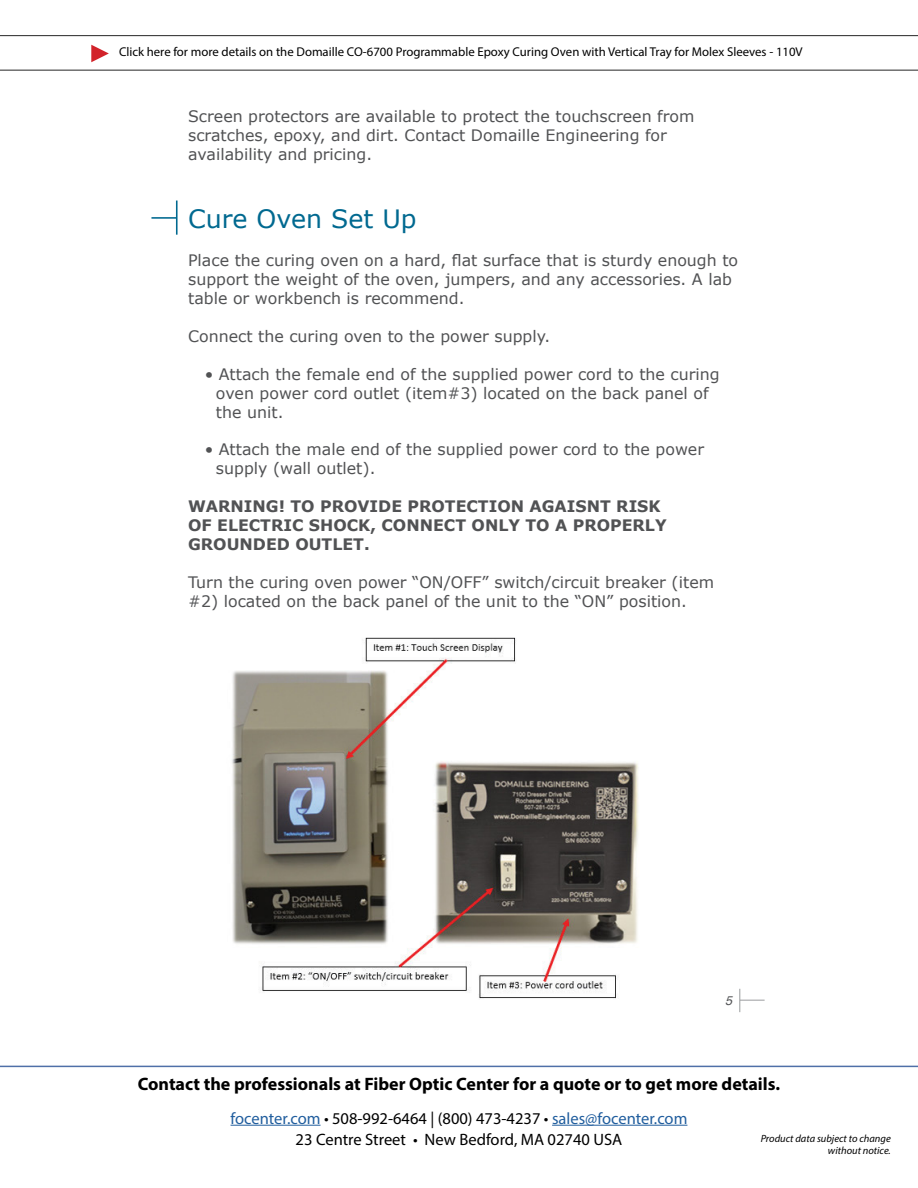
<style>
.page{position:relative;width:918px;height:1188px;background:#fff}
.page>*{position:absolute;margin:0;border:0;box-sizing:border-box;transform-origin:0 0}
.t1{font:25.35px "Verdana";color:#006990}
.t2{font:700 18px "Myriad Pro";color:#000}
.t3{font:16.5px "Myriad Pro";color:#215e9e}
.t4{font:16.5px "Myriad Pro";color:#000}
.t5{font:15.75px/18.9px "Verdana";color:#515254}
.t6{font:700 15.75px/18.9px "Verdana";color:#515254}
.t7{font:12.75px "Myriad Pro";color:#000}
.t8{font:italic 12.6px "Helvetica";color:#515254}
.t9{font:italic 10.5px/12.6px "Myriad Pro";color:#000;text-align:right}
.s1{color:#000}
</style>
<div class="page">
<hr style="left:231px;top:1125px;width:90px;height:1px;background:#215e9e">
<hr style="left:552px;top:1125px;width:135px;height:1px;background:#215e9e">
<hr style="left:0;top:1066px;width:918px;height:1px;background:#4f70a8">
<hr style="left:0;top:70px;width:918px;height:1px;background:#262626">
<svg style="left:91px;top:45px;width:18px;height:17px"></svg>
<hr style="left:0;top:35px;width:918px;height:1px;background:#262626">
<svg style="left:739px;top:989px;width:26px;height:23px"></svg>
<img style="left:232px;top:637px;width:407px;height:362px">
<hr style="left:176px;top:201px;width:2px;height:34px;background:#006990">
<hr style="left:151px;top:217px;width:25px;height:2px;background:#006990">
<p class="t7" style="left:119px;top:44px;width:685px">Click here for more details on the Domaille CO-6700 Programmable Epoxy Curing Oven with Vertical Tray for Molex Sleeves - 110V</p>
<p class="t5" style="left:188px;top:107px;width:508px">Screen protectors are available to protect the touchscreen from scratches, epoxy, and dirt. Contact Domaille Engineering for availability and pricing.</p>
<h1 class="t1" style="left:188px;top:203px;width:230px">Cure Oven Set Up</h1>
<p class="t5" style="left:188px;top:251px;width:552px">Place the curing oven on a hard, flat surface that is sturdy enough to support the weight of the oven, jumpers, and any accessories. A lab table or workbench is recommend.</p>
<p class="t5" style="left:188px;top:327px;width:364px">Connect the curing oven to the power supply.</p>
<p class="t5" style="left:216px;top:365px;width:505px;text-indent:-11px">• Attach the female end of the supplied power cord to the curing oven power cord outlet (item#3) located on the back panel of the unit.</p>
<p class="t5" style="left:216px;top:441px;width:490px;text-indent:-11px">• Attach the male end of the supplied power cord to the power supply (wall outlet).</p>
<p class="t6" style="left:188px;top:497px;width:480px">WARNING! TO PROVIDE PROTECTION AGAISNT RISK<br>OF ELECTRIC SHOCK, CONNECT ONLY TO A PROPERLY<br>GROUNDED OUTLET.</p>
<p class="t5" style="left:188px;top:573px;width:528px">Turn the curing oven power “ON/OFF” switch/circuit breaker (item #2) located on the back panel of the unit to the “ON” position.</p>
<p class="t8" style="left:725px;top:991px;width:9px">5</p>
<p class="t2" style="left:138px;top:1072px;width:644px">Contact the professionals at Fiber Optic Center for a quote or to get more details.</p>
<p class="t3" style="left:231px;top:1108px;width:458px">focenter.com <span class="s1">• 508-992-6464 | (800) 473-4237 •</span> sales@focenter.com</p>
<p class="t4" style="left:296px;top:1129px;width:328px">23 Centre Street • New Bedford, MA 02740 USA</p>
<p class="t9" style="left:761px;top:1132px;width:132px">Product data subject to change without notice.</p>
</div>
